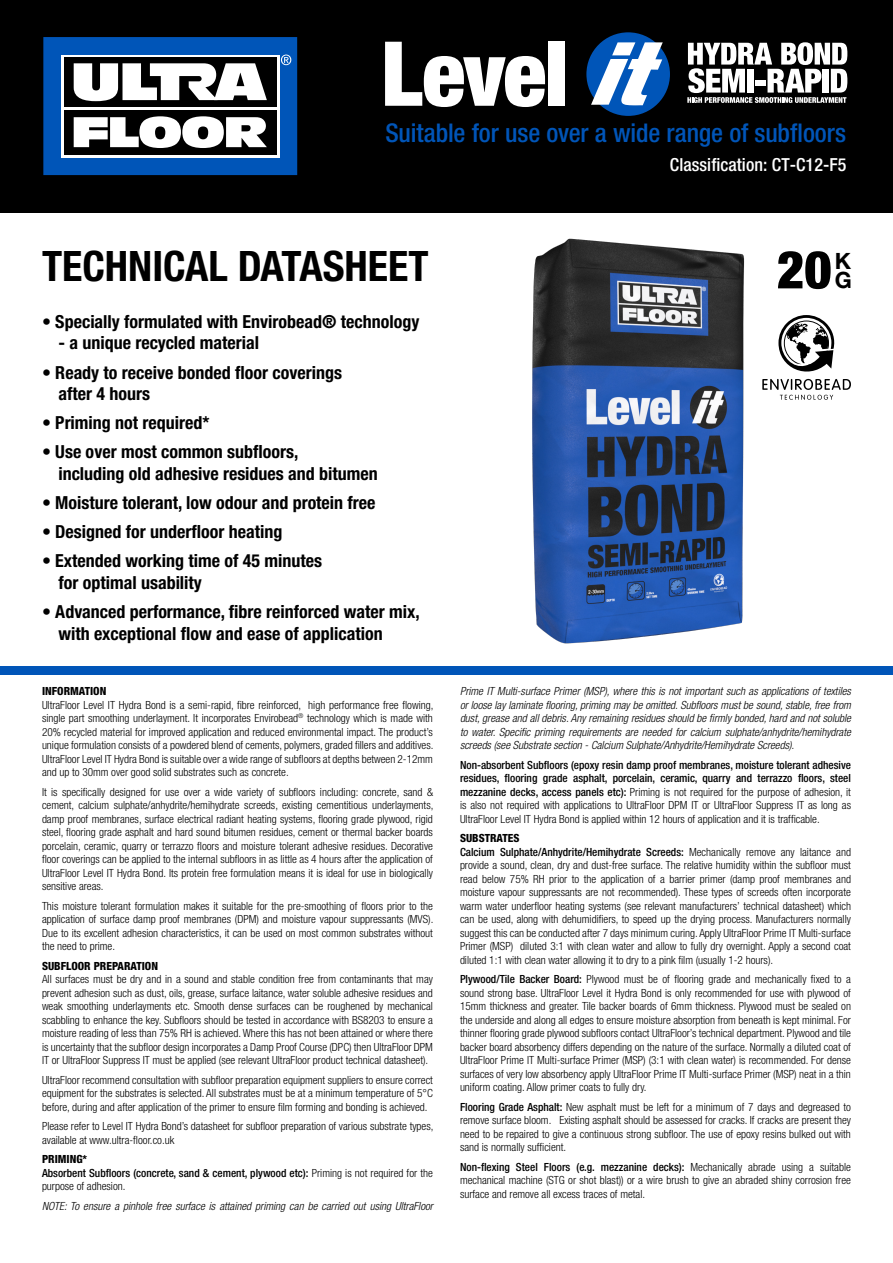
<style>
.page{position:relative;width:893px;height:1263px;background:#fff}
.page>*{position:absolute;margin:0;border:0;box-sizing:border-box;transform-origin:0 0}
.t1{font:900 condensed 52.5px "Helvetica Neue LT Pro";color:#000}
.t2{font:700 condensed 42px "Helvetica Neue LT Pro";color:#000}
.t3{font:500 condensed 25.8px "Helvetica Neue LT Pro";letter-spacing:-.005em;color:#0055b8}
.t4{font:700 22.5px/19.5px "Helvetica Neue LT Pro";color:#000}
.t5{font:700 condensed 18px/21.6px "Helvetica Neue LT Pro";color:#000}
.t6{font:500 condensed 18px "Helvetica Neue LT Pro";letter-spacing:.005em;color:#fff}
.t7{font:300 condensed 11.25px/13.5px "Helvetica Neue LT Pro";color:#000;text-align:justify}
.t8{font:italic 300 condensed 11.25px/13.5px "Helvetica Neue LT Pro";color:#000;text-align:justify}
.t9{font:500 condensed 11.25px/13.5px "Helvetica Neue LT Pro";color:#000}
.t10{font:800 condensed 11.25px "Helvetica Neue LT Pro";color:#000}
.s1{font-weight:300}
.s2{font-weight:500}
</style>
<div class="page">
<div style="left:0;top:0;width:893px;height:213px;background:#000"></div>
<svg style="left:385px;top:42px;width:160px;height:65px"></svg>
<div style="left:549px;top:42px;width:16px;height:64px;background:#fff"></div>
<div style="left:586px;top:32px;width:84px;height:84px;background:#0055b8;border-radius:50%"></div>
<svg style="left:591px;top:42px;width:72px;height:63px"></svg>
<svg style="left:687px;top:42px;width:160px;height:61px"></svg>
<div style="left:43px;top:37px;width:254px;height:138px;background:#0055b8"></div>
<svg style="left:281px;top:55px;width:10px;height:10px"></svg>
<svg style="left:61px;top:55px;width:219px;height:103px;background:#d7d7d7"></svg>
<div style="left:64px;top:110px;width:213px;height:44px;background:#000"></div>
<div style="left:64px;top:58px;width:213px;height:49px;background:#000"></div>
<svg style="left:74px;top:116px;width:193px;height:32px"></svg>
<svg style="left:74px;top:63px;width:193px;height:38px"></svg>
<div style="left:0;top:666px;width:893px;height:9px;background:#0055b8"></div>
<img style="left:532px;top:238px;width:213px;height:406px">
<svg style="left:762px;top:315px;width:89px;height:85px"></svg>
<p class="t3" style="left:385px;top:118px;width:462px">Suitable for use over a wide range of subfloors</p>
<p class="t6" style="left:670px;top:154px;width:178px">Classification: CT-C12-F5</p>
<p class="t2" style="left:42px;top:240px;width:388px">TECHNICAL DATASHEET</p>
<p class="t5" style="left:42px;top:310px;width:379px">• Specially formulated with Envirobead® technology</p>
<p class="t5" style="left:58px;top:332px;width:202px">- a unique recycled material</p>
<p class="t5" style="left:58px;top:361px;width:285px;text-indent:-16px">• Ready to receive bonded floor coverings after 4 hours</p>
<p class="t5" style="left:42px;top:412px;width:169px">• Priming not required*</p>
<p class="t5" style="left:58px;top:441px;width:321px;text-indent:-16px">• Use over most common subfloors,<br>including old adhesive residues and bitumen</p>
<p class="t5" style="left:42px;top:492px;width:335px">• Moisture tolerant, low odour and protein free</p>
<p class="t5" style="left:42px;top:521px;width:242px">• Designed for underfloor heating</p>
<p class="t5" style="left:58px;top:550px;width:265px;text-indent:-16px">• Extended working time of 45 minutes for optimal usability</p>
<p class="t5" style="left:58px;top:601px;width:363px;text-indent:-16px">• Advanced performance, fibre reinforced water mix, with exceptional flow and ease of application</p>
<p class="t10" style="left:42px;top:684px;width:66px">INFORMATION</p>
<p class="t7" style="left:42px;top:698px;width:393px">UltraFloor Level IT Hydra Bond is a semi-rapid, fibre reinforced, high performance free flowing, single part smoothing underlayment. It incorporates Envirobead<sup>®</sup> technology which is made with 20% recycled material for improved application and reduced environmental impact. The product’s unique formulation consists of a powdered blend of cements, polymers, graded fillers and additives.<br>UltraFloor Level IT Hydra Bond is suitable over a wide range of subfloors at depths between 2-12mm and up to 30mm over good solid substrates such as concrete.</p>
<p class="t7" style="left:42px;top:785px;width:393px">It is specifically designed for use over a wide variety of subfloors including: concrete, sand &amp; cement, calcium sulphate/anhydrite/hemihydrate screeds, existing cementitious underlayments, damp proof membranes, surface electrical radiant heating systems, flooring grade plywood, rigid steel, flooring grade asphalt and hard sound bitumen residues, cement or thermal backer boards porcelain, ceramic, quarry or terrazzo floors and moisture tolerant adhesive residues. Decorative floor coverings can be applied to the internal subfloors in as little as 4 hours after the application of UltraFloor Level IT Hydra Bond. Its protein free formulation means it is ideal for use in biologically sensitive areas.</p>
<p class="t7" style="left:42px;top:899px;width:393px">This moisture tolerant formulation makes it suitable for the pre-smoothing of floors prior to the application of surface damp proof membranes (DPM) and moisture vapour suppressants (MVS).<br>Due to its excellent adhesion characteristics, it can be used on most common substrates without the need to prime.</p>
<p class="t10" style="left:42px;top:958px;width:118px">SUBFLOOR PREPARATION</p>
<p class="t7" style="left:42px;top:972px;width:392px">All surfaces must be dry and in a sound and stable condition free from contaminants that may prevent adhesion such as dust, oils, grease, surface laitance, water soluble adhesive residues and weak smoothing underlayments etc. Smooth dense surfaces can be roughened by mechanical scabbling to enhance the key. Subfloors should be tested in accordance with BS8203 to ensure a moisture reading of less than 75% RH is achieved. Where this has not been attained or where there is uncertainty that the subfloor design incorporates a Damp Proof Course (DPC) then UltraFloor DPM IT or UltraFloor Suppress IT must be applied (see relevant UltraFloor product technical datasheet).</p>
<p class="t7" style="left:42px;top:1073px;width:392px">UltraFloor recommend consultation with subfloor preparation equipment suppliers to ensure correct equipment for the substrates is selected. All substrates must be at a minimum temperature of 5°C before, during and after application of the primer to ensure film forming and bonding is achieved.</p>
<p class="t7" style="left:42px;top:1119px;width:393px">Please refer to Level IT Hydra Bond’s datasheet for subfloor preparation of various substrate types, available at www.ultra-floor.co.uk</p>
<p class="t10" style="left:42px;top:1152px;width:47px">PRIMING*</p>
<p class="t9" style="left:42px;top:1166px;width:392px">Absorbent Subfloors (concrete, sand &amp; cement, plywood etc): <span class="s1">Priming is not required for the purpose of adhesion.</span></p>
<p class="t8" style="left:42px;top:1199px;width:393px">NOTE: To ensure a pinhole free surface is attained priming can be carried out using UltraFloor</p>
<p class="t1" style="left:777px;top:237px;width:56px">20</p>
<p class="t4" style="left:835px;top:250px;width:19px">K<br>G</p>
<p class="t8" style="left:460px;top:685px;width:393px">Prime IT Multi-surface Primer (MSP), where this is not important such as applications of textiles or loose lay laminate flooring, priming may be omitted. Subfloors must be sound, stable, free from dust, grease and all debris. Any remaining residues should be firmly bonded, hard and not soluble to water. Specific priming requirements are needed for calcium sulphate/anhydrite/hemihydrate screeds (see Substrate section - Calcium Sulphate/Anhydrite/Hemihydrate Screeds).</p>
<p class="t7" style="left:460px;top:758px;width:393px"><span class="s2">Non-absorbent Subfloors (epoxy resin damp proof membranes, moisture tolerant adhesive residues, flooring grade asphalt, porcelain, ceramic, quarry and terrazzo floors, steel mezzanine decks, access panels etc):</span> Priming is not required for the purpose of adhesion, it is also not required with applications to UltraFloor DPM IT or UltraFloor Suppress IT as long as UltraFloor Level IT Hydra Bond is applied within 12 hours of application and it is trafficable.</p>
<p class="t10" style="left:460px;top:831px;width:61px">SUBSTRATES</p>
<p class="t7" style="left:460px;top:845px;width:393px"><span class="s2">Calcium Sulphate/Anhydrite/Hemihydrate Screeds:</span> Mechanically remove any laitance and provide a sound, clean, dry and dust-free surface. The relative humidity within the subfloor must read below 75% RH prior to the application of a barrier primer (damp proof membranes and moisture vapour suppressants are not recommended). These types of screeds often incorporate warm water underfloor heating systems (see relevant manufacturers’ technical datasheet) which can be used, along with dehumidifiers, to speed up the drying process. Manufacturers normally suggest this can be conducted after 7 days minimum curing. Apply UltraFloor Prime IT Multi-surface Primer (MSP) diluted 3:1 with clean water and allow to fully dry overnight. Apply a second coat diluted 1:1 with clean water allowing it to dry to a pink film (usually 1-2 hours).</p>
<p class="t7" style="left:460px;top:972px;width:392px"><span class="s2">Plywood/Tile Backer Board:</span> Plywood must be of flooring grade and mechanically fixed to a sound strong base. UltraFloor Level it Hydra Bond is only recommended for use with plywood of 15mm thickness and greater. Tile backer boards of 6mm thickness. Plywood must be sealed on the underside and along all edges to ensure moisture absorption from beneath is kept minimal. For thinner flooring grade plywood subfloors contact UltraFloor’s technical department. Plywood and tile backer board absorbency differs depending on the nature of the surface. Normally a diluted coat of UltraFloor Prime IT Multi-surface Primer (MSP) (3:1 with clean water) is recommended. For dense surfaces of very low absorbency apply UltraFloor Prime IT Multi-surface Primer (MSP) neat in a thin uniform coating. Allow primer coats to fully dry.</p>
<p class="t7" style="left:460px;top:1100px;width:392px"><span class="s2">Flooring Grade Asphalt:</span> New asphalt must be left for a minimum of 7 days and degreased to remove surface bloom. Existing asphalt should be assessed for cracks. If cracks are present they need to be repaired to give a continuous strong subfloor. The use of epoxy resins bulked out with sand is normally sufficient.</p>
<p class="t7" style="left:460px;top:1160px;width:392px"><span class="s2">Non-flexing Steel Floors (e.g. mezzanine decks):</span> Mechanically abrade using a suitable mechanical machine (STG or shot blast)) or a wire brush to give an abraded shiny corrosion free surface and remove all excess traces of metal.</p>
</div>
